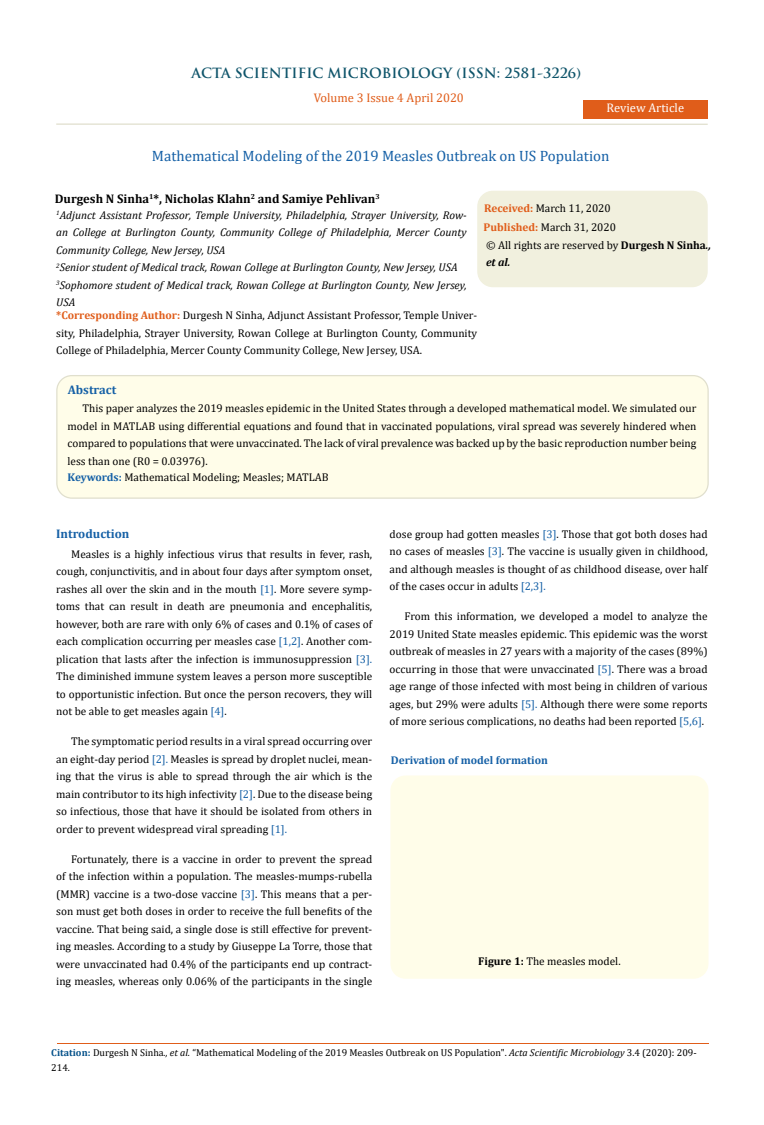
<style>
.page{position:relative;width:764px;height:1125px;background:#fff}
.page>*{position:absolute;margin:0;border:0;box-sizing:border-box;transform-origin:0 0}
.t1{font:15px "Cambria";color:#1560a6}
.t2{font:700 13.75px "Trajan Pro";color:#0e546a}
.t3{font:700 12.5px "Cambria";color:#000}
.t4{font:12.5px "Cambria";color:#e05d1a}
.t5{font:700 12.5px "Cambria";color:#1560a6}
.t6{font:12.5px "Cambria";color:#fff}
.t7{font:11.25px/17.5px "Cambria";color:#000;text-align:justify}
.t8{font:italic 11.25px/17.5px "Cambria";color:#000}
.t9{font:700 11.25px "Cambria";color:#1560a6}
.t10{font:10px/15px "Cambria";color:#000}
.s1{font-weight:700;color:#e05d1a}
.s2{font-weight:700}
.s3{font-weight:700;font-style:italic}
.s4{font-weight:700;color:#1560a6}
.s5{color:#1560a6}
.s6{font-weight:700;color:#035089}
.s7{font-style:italic}
</style>
<div class="page">
<div style="left:583px;top:100px;width:124px;height:19px;background:#e05d1a"></div>
<div style="left:57px;top:376px;width:651px;height:122px;background:#fffde9;border-radius:15px"></div>
<div style="left:56px;top:375px;width:653px;height:124px;border:1px solid #e0dfcd;border-radius:15px"></div>
<div style="left:478px;top:191px;width:229px;height:96px;background:#f1f0de;border-radius:15px"></div>
<div style="left:477px;top:191px;width:230px;height:96px;border:1px solid #f1f0de;border-radius:15px"></div>
<div style="left:390px;top:775px;width:318px;height:204px;background:#fffde9;border-radius:15px"></div>
<hr style="left:57px;top:1044px;width:652px;height:1px;background:#e05d1a">
<hr style="left:56px;top:123px;width:651px;height:2px;background:#e0dfcd">
<p class="t2" style="left:192px;top:64px;width:391px">ACTA SCIENTIFIC MICROBIOLOGY (ISSN: 2581-3226)</p>
<p class="t4" style="left:314px;top:91px;width:152px">Volume 3 Issue 4 April 2020</p>
<p class="t6" style="left:606px;top:101px;width:79px">Review Article</p>
<h1 class="t1" style="left:152px;top:147px;width:459px">Mathematical Modeling of the 2019 Measles Outbreak on US Population</h1>
<p class="t3" style="left:55px;top:190px;width:326px">Durgesh N Sinha<sup>1</sup>*, Nicholas Klahn<sup>2</sup> and Samiye Pehlivan<sup>3</sup></p>
<p class="t8" style="left:56px;top:206px;width:412px"><sup>1</sup>Adjunct Assistant Professor, Temple University, Philadelphia, Strayer University, Row&shy;an College at Burlington County, Community College of Philadelphia, Mercer County Community College, New Jersey, USA<br><sup>2</sup>Senior student of Medical track, Rowan College at Burlington County, New Jersey, USA <sup>3</sup>Sophomore student of Medical track, Rowan College at Burlington County, New Jersey, USA</p>
<p class="t7" style="left:56px;top:306px;width:422px"><span class="s1">*Corresponding Author:</span> Durgesh N Sinha, Adjunct Assistant Professor, Temple Univer&shy;sity, Philadelphia, Strayer University, Rowan College at Burlington County, Community College of Philadelphia, Mercer County Community College, New Jersey, USA.</p>
<p class="t7" style="left:483px;top:198px;width:134px;line-height:19.1px"><span class="s1">Received:</span> March 11, 2020<br><span class="s1">Published:</span> March 31, 2020</p>
<p class="t7" style="left:486px;top:236px;width:226px">© All rights are reserved by <span class="s2">Durgesh N Sinha</span><span class="s3">., et al.</span></p>
<p class="t5" style="left:68px;top:380px;width:50px">Abstract</p>
<p class="t7" style="left:68px;top:400px;width:630px;text-indent:15px">This paper analyzes the 2019 measles epidemic in the United States through a developed mathematical model. We simulated our model in MATLAB using differential equations and found that in vaccinated populations, viral spread was severely hindered when compared to populations that were unvaccinated. The lack of viral prevalence was backed up by the basic reproduction number being less than one (R0 = 0.03976).</p>
<p class="t7" style="left:68px;top:468px;width:263px"><span class="s4">Keywords:</span> Mathematical Modeling; Measles; MATLAB</p>
<p class="t5" style="left:56px;top:525px;width:75px">Introduction</p>
<p class="t7" style="left:56px;top:545px;width:317px;text-indent:15px">Measles is a highly infectious virus that results in fever, rash, cough, conjunctivitis, and in about four days after symptom onset, rashes all over the skin and in the mouth <span class="s5">[1]</span>. More severe symp&shy;toms that can result in death are pneumonia and encephalitis, however, both are rare with only 6% of cases and 0.1% of cases of each complication occurring per measles case <span class="s5">[1,2]</span>. Another com&shy;plication that lasts after the infection is immunosuppression <span class="s5">[3].<br></span>The diminished immune system leaves a person more susceptible to opportunistic infection. But once the person recovers, they will not be able to get measles again <span class="s5">[4]</span>.</p>
<p class="t7" style="left:56px;top:733px;width:317px;text-indent:15px">The symptomatic period results in a viral spread occurring over an eight-day period <span class="s5">[2].</span> Measles is spread by droplet nuclei, mean&shy;ing that the virus is able to spread through the air which is the main contributor to its high infectivity <span class="s5">[2]</span>. Due to the disease being so infectious, those that have it should be isolated from others in order to prevent widespread viral spreading <span class="s5">[1].</span></p>
<p class="t7" style="left:56px;top:850px;width:317px;text-indent:15px">Fortunately, there is a vaccine in order to prevent the spread of the infection within a population. The measles-mumps-rubella (MMR) vaccine is a two-dose vaccine <span class="s5">[3]</span>. This means that a per&shy;son must get both doses in order to receive the full benefits of the vaccine. That being said, a single dose is still effective for prevent&shy;ing measles. According to a study by Giuseppe La Torre, those that were unvaccinated had 0.4% of the participants end up contract&shy;ing measles, whereas only 0.06% of the participants in the single</p>
<p class="t7" style="left:389px;top:525px;width:319px">dose group had gotten measles <span class="s5">[3]</span>. Those that got both doses had no cases of measles <span class="s5">[3]</span>. The vaccine is usually given in childhood, and although measles is thought of as childhood disease, over half of the cases occur in adults <span class="s5">[2,3].</span></p>
<p class="t7" style="left:389px;top:608px;width:319px;text-indent:15px">From this information, we developed a model to analyze the 2019 United State measles epidemic. This epidemic was the worst outbreak of measles in 27 years with a majority of the cases (89%) occurring in those that were unvaccinated <span class="s5">[5]</span>. There was a broad age range of those infected with most being in children of various ages, but 29% were adults <span class="s5">[5].</span> Although there were some reports of more serious complications, no deaths had been reported <span class="s5">[5,6]</span>.</p>
<p class="t9" style="left:391px;top:752px;width:159px">Derivation of model formation</p>
<p class="t7" style="left:478px;top:952px;width:144px"><span class="s2">Figure 1:</span> The measles model.</p>
<p class="t10" style="left:51px;top:1045px;width:647px"><span class="s6">Citation:</span> Durgesh N Sinha<span class="s7">., et al.</span> “Mathematical Modeling of the 2019 Measles Outbreak on US Population". <span class="s7">Acta Scientific Microbiology</span> 3.4 (2020): 209-<br>214.</p>
</div>
